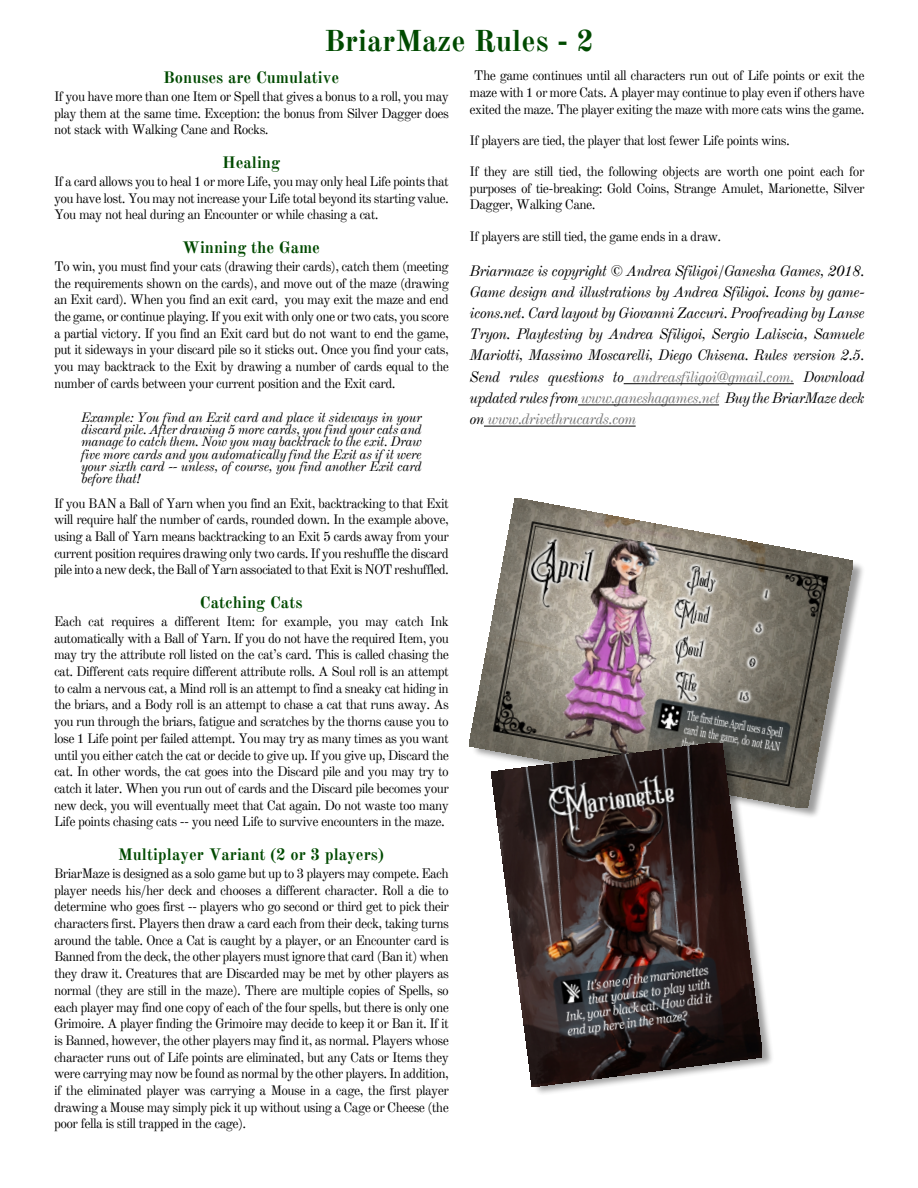
<style>
.page{position:relative;width:918px;height:1188px;background:#fff}
.page>*{position:absolute;margin:0;border:0;box-sizing:border-box;transform-origin:0 0}
.t1{font:700 30px "Old Standard TT";color:#004a00}
.t2{font:700 16.5px "Old Standard TT";color:#004a00}
.t3{font:italic 15px/21.1px "Old Standard TT";letter-spacing:-.045em;color:#000;text-align:justify}
.t4{font:13.5px/16.6px "Old Standard TT";letter-spacing:-.045em;color:#000;text-align:justify}
.t5{font:italic 13.5px/12.3px "Old Standard TT";letter-spacing:-.035em;color:#000;text-align:justify}
.s1{color:#777}
</style>
<div class="page">
<hr style="left:624px;top:383px;width:170px;height:1px;background:#000">
<hr style="left:578px;top:405px;width:141px;height:1px;background:#000">
<hr style="left:484px;top:426px;width:152px;height:1px;background:#000">
<img style="left:469px;top:563px;width:394px;height:254px">
<img style="left:470px;top:498px;width:383px;height:310px">
<img style="left:490px;top:739px;width:288px;height:355px">
<img style="left:492px;top:743px;width:270px;height:343px">
<h1 class="t1" style="left:324px;top:28px;width:271px">BriarMaze Rules - 2</h1>
<p class="t2" style="left:163px;top:71px;width:178px">Bonuses are Cumulative</p>
<p class="t4" style="left:54px;top:89px;width:396px">If you have more than one Item or Spell that gives a bonus to a roll, you may play them at the same time. Exception: the bonus from Silver Dagger does not stack with Walking Cane and Rocks.</p>
<p class="t2" style="left:222px;top:156px;width:60px">Healing</p>
<p class="t4" style="left:54px;top:174px;width:396px">If a card allows you to heal 1 or more Life, you may only heal Life points that you have lost. You may not increase your Life total beyond its starting value.<br>You may not heal during an Encounter or while chasing a cat.</p>
<p class="t2" style="left:182px;top:241px;width:139px">Winning the Game</p>
<p class="t4" style="left:54px;top:259px;width:396px">To win, you must find your cats (drawing their cards), catch them (meeting the requirements shown on the cards), and move out of the maze (drawing an Exit card). When you find an exit card, you may exit the maze and end the game, or continue playing. If you exit with only one or two cats, you score a partial victory. If you find an Exit card but do not want to end the game, put it sideways in your discard pile so it sticks out. Once you find your cats, you may backtrack to the Exit by drawing a number of cards equal to the number of cards between your current position and the Exit card.</p>
<p class="t5" style="left:81px;top:412px;width:342px">Example: You find an Exit card and place it sideways in your discard pile. After drawing 5 more cards, you find your cats and manage to catch them. Now you may backtrack to the exit. Draw five more cards and you automatically find the Exit as if it were your sixth card -- unless, of course, you find another Exit card before that!</p>
<p class="t4" style="left:54px;top:496px;width:396px">If you BAN a Ball of Yarn when you find an Exit, backtracking to that Exit will require half the number of cards, rounded down. In the example above, using a Ball of Yarn means backtracking to an Exit 5 cards away from your current position requires drawing only two cards. If you reshuffle the discard pile into a new deck, the Ball of Yarn associated to that Exit is NOT reshuffled.</p>
<p class="t2" style="left:200px;top:596px;width:104px">Catching Cats</p>
<p class="t4" style="left:54px;top:614px;width:396px">Each cat requires a different Item: for example, you may catch Ink automatically with a Ball of Yarn. If you do not have the required Item, you may try the attribute roll listed on the cat’s card. This is called chasing the cat. Different cats require different attribute rolls. A Soul roll is an attempt to calm a nervous cat, a Mind roll is an attempt to find a sneaky cat hiding in the briars, and a Body roll is an attempt to chase a cat that runs away. As you run through the briars, fatigue and scratches by the thorns cause you to lose 1 Life point per failed attempt. You may try as many times as you want until you either catch the cat or decide to give up. If you give up, Discard the cat. In other words, the cat goes into the Discard pile and you may try to catch it later. When you run out of cards and the Discard pile becomes your new deck, you will eventually meet that Cat again. Do not waste too many Life points chasing cats -- you need Life to survive encounters in the maze.</p>
<p class="t2" style="left:118px;top:848px;width:267px">Multiplayer Variant (2 or 3 players)</p>
<p class="t4" style="left:54px;top:866px;width:396px">BriarMaze is designed as a solo game but up to 3 players may compete. Each player needs his/her deck and chooses a different character. Roll a die to determine who goes first -- players who go second or third get to pick their characters first. Players then draw a card each from their deck, taking turns around the table. Once a Cat is caught by a player, or an Encounter card is Banned from the deck, the other players must ignore that card (Ban it) when they draw it. Creatures that are Discarded may be met by other players as normal (they are still in the maze). There are multiple copies of Spells, so each player may find one copy of each of the four spells, but there is only one Grimoire. A player finding the Grimoire may decide to keep it or Ban it. If it is Banned, however, the other players may find it, as normal. Players whose character runs out of Life points are eliminated, but any Cats or Items they were carrying may now be found as normal by the other players. In addition, if the eliminated player was carrying a Mouse in a cage, the first player drawing a Mouse may simply pick it up without using a Cage or Cheese (the poor fella is still trapped in the cage).</p>
<p class="t4" style="left:470px;top:69px;width:396px;text-align:center">The game continues until all characters run out of Life points or exit the maze with 1 or more Cats. A player may continue to play even if others have exited the maze. The player exiting the maze with more cats wins the game.</p>
<p class="t4" style="left:470px;top:133px;width:322px">If players are tied, the player that lost fewer Life points wins.</p>
<p class="t4" style="left:470px;top:164px;width:396px">If they are still tied, the following objects are worth one point each for purposes of tie-breaking: Gold Coins, Strange Amulet, Marionette, Silver Dagger, Walking Cane.</p>
<p class="t4" style="left:470px;top:229px;width:253px">If players are still tied, the game ends in a draw.</p>
<p class="t3" style="left:470px;top:261px;width:396px">Briarmaze is copyright © Andrea Sfiligoi/Ganesha Games, 2018.<br>Game design and illustrations by Andrea Sfiligoi. Icons by game&shy;icons.net. Card layout by Giovanni Zaccuri. Proofreading by Lanse Tryon. Playtesting by Andrea Sfiligoi, Sergio Laliscia, Samuele Mariotti, Massimo Moscarelli, Diego Chisena. Rules version 2.5.<br>Send rules questions to <span class="s1">andreasfiligoi@gmail.com.</span> Download updated rules from <span class="s1">www.ganeshagames.net</span> Buy the BriarMaze deck on <span class="s1">www.drivethrucards.com</span></p>
</div>
